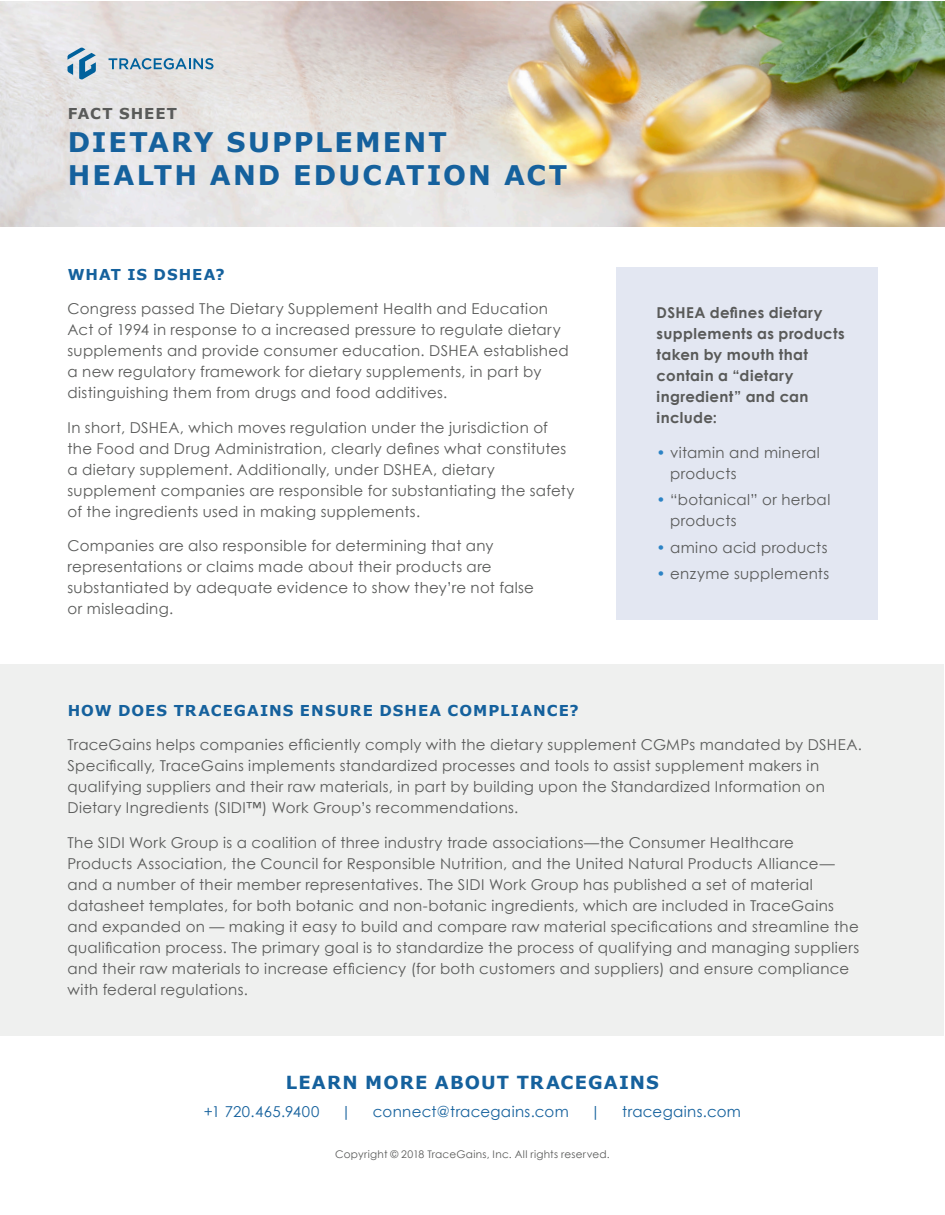
<style>
.page{position:relative;width:945px;height:1215px;background:#fff}
.page>*{position:absolute;margin:0;border:0;box-sizing:border-box;transform-origin:0 0}
.cover_title{font:700 27px/33px "Verdana";letter-spacing:.075em;color:#15619d}
.subhead_level_1{font:700 18px "Verdana";letter-spacing:.06em;color:#15619d}
.body{font:15px/21px "Century Gothic";letter-spacing:.02em;color:#595a59}
.body_bold{font:700 15px/21px "Century Gothic";letter-spacing:.025em;color:#595a59}
.body-2{font:15px "Century Gothic";letter-spacing:.025em;color:#15619d}
.subhead_level_1-2{font:700 15px "Verdana";letter-spacing:.07em;color:#15619d}
.subhead_level_1-3{font:700 15px "Verdana";letter-spacing:.07em;color:#595a59}
.t1{font:10.5px "Century Gothic";letter-spacing:.025em;color:#595a59}
.s1{color:#2c83c5}
</style>
<div class="page">
<img style="left:0;top:1px;width:945px;height:225px">
<div style="left:616px;top:267px;width:262px;height:353px;background:#e3e7f2"></div>
<div style="left:0;top:664px;width:944px;height:371px;background:#eff0ef"></div>
<svg style="left:68px;top:47px;width:28px;height:33px"></svg>
<svg style="left:109px;top:58px;width:104px;height:11px"></svg>
<p class="subhead_level_1-3" style="left:68px;top:103px;width:111px">FACT SHEET</p>
<p class="cover_title" style="left:68px;top:126px;width:501px">DIETARY SUPPLEMENT<br>HEALTH AND EDUCATION ACT</p>
<p class="subhead_level_1-2" style="left:68px;top:264px;width:159px">WHAT IS DSHEA?</p>
<p class="body" style="left:68px;top:298px;width:503px">Congress passed The Dietary Supplement Health and Education Act of 1994 in response to a increased pressure to regulate dietary supplements and provide consumer education. DSHEA established a new regulatory framework for dietary supplements, in part by distinguishing them from drugs and food additives.</p>
<p class="body" style="left:68px;top:417px;width:509px">In short, DSHEA, which moves regulation under the jurisdiction of the Food and Drug Administration, clearly defines what constitutes a dietary supplement. Additionally, under DSHEA, dietary supplement companies are responsible for substantiating the safety of the ingredients used in making supplements.</p>
<p class="body" style="left:68px;top:535px;width:468px">Companies are also responsible for determining that any representations or claims made about their products are substantiated by adequate evidence to show they’re not false or misleading.</p>
<p class="body_bold" style="left:657px;top:302px;width:190px">DSHEA defines dietary supplements as products taken by mouth that contain a “dietary ingredient” and can include:</p>
<p class="body" style="left:670px;top:442px;width:151px;text-indent:-14px"><span class="s1">•</span> vitamin and mineral products</p>
<p class="body" style="left:670px;top:489px;width:162px;text-indent:-14px"><span class="s1">•</span> “botanical” or herbal products</p>
<p class="body" style="left:657px;top:537px;width:172px"><span class="s1">•</span> amino acid products</p>
<p class="body" style="left:657px;top:563px;width:174px"><span class="s1">•</span> enzyme supplements</p>
<p class="subhead_level_1-2" style="left:68px;top:700px;width:513px">HOW DOES TRACEGAINS ENSURE DSHEA COMPLIANCE?</p>
<p class="body" style="left:68px;top:734px;width:796px">TraceGains helps companies efficiently comply with the dietary supplement CGMPs mandated by DSHEA.<br>Specifically, TraceGains implements standardized processes and tools to assist supplement makers in qualifying suppliers and their raw materials, in part by building upon the Standardized Information on Dietary Ingredients (SIDI™) Work Group’s recommendations.</p>
<p class="body" style="left:68px;top:832px;width:793px">The SIDI Work Group is a coalition of three industry trade associations—the Consumer Healthcare Products Association, the Council for Responsible Nutrition, and the United Natural Products Alliance— and a number of their member representatives. The SIDI Work Group has published a set of material datasheet templates, for both botanic and non-botanic ingredients, which are included in TraceGains and expanded on — making it easy to build and compare raw material specifications and streamline the qualification process. The primary goal is to standardize the process of qualifying and managing suppliers and their raw materials to increase efficiency (for both customers and suppliers) and ensure compliance with federal regulations.</p>
<p class="subhead_level_1" style="left:286px;top:1070px;width:375px">LEARN MORE ABOUT TRACEGAINS</p>
<p class="body-2" style="left:204px;top:1101px;width:117px">+1 720.465.9400</p>
<p class="body-2" style="left:341px;top:1101px;width:12px">|</p>
<p class="body-2" style="left:373px;top:1101px;width:198px">connect@tracegains.com</p>
<p class="body-2" style="left:591px;top:1101px;width:12px">|</p>
<p class="body-2" style="left:622px;top:1101px;width:120px">tracegains.com</p>
<p class="t1" style="left:335px;top:1147px;width:276px">Copyright © 2018 TraceGains, Inc. All rights reserved.</p>
</div>
